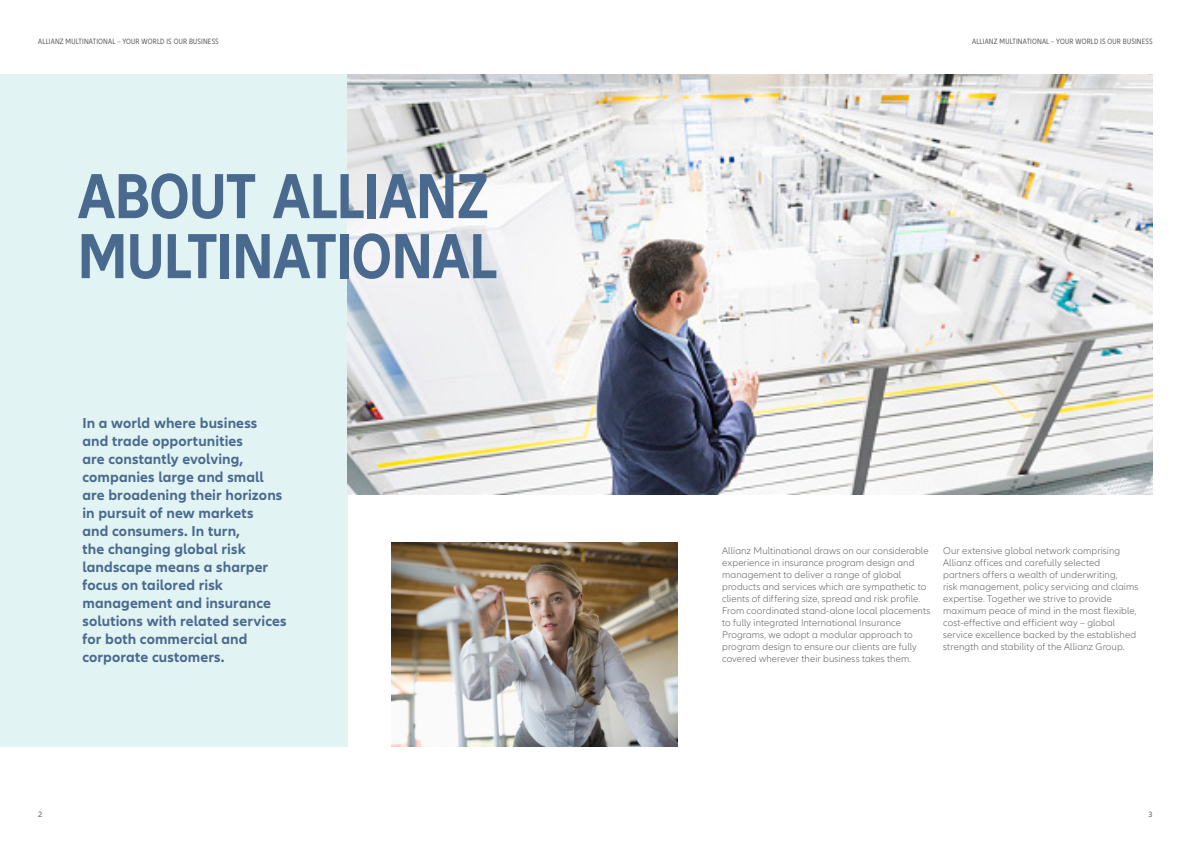
<style>
.page{position:relative;width:1191px;height:842px;background:#fff}
.page>*{position:absolute;margin:0;border:0;box-sizing:border-box;transform-origin:0 0}
.Headline_66pt{font:700 condensed 66px/60px "Allianz Neo";color:#496a8e}
.Copy{font:700 15px/18px "Allianz Neo";letter-spacing:.005em;color:#496a8e}
.Copy-2{font:300 10px/12px "Allianz Neo";letter-spacing:.01em;color:#636366}
.RunningTitle{font:condensed 8px "Allianz Neo";letter-spacing:.025em;color:#636366}
.Pagina{font:8px "Allianz Neo";color:#636366}
</style>
<div class="page">
<div style="left:0;top:74px;width:347px;height:672px;background:#e2f3f4"></div>
<img style="left:347px;top:74px;width:805px;height:420px">
<img style="left:392px;top:542px;width:286px;height:204px">
<p class="RunningTitle" style="left:38px;top:36px;width:182px">ALLIANZ MULTINATIONAL – YOUR WORLD IS OUR BUSINESS</p>
<p class="RunningTitle" style="left:972px;top:36px;width:182px">ALLIANZ MULTINATIONAL – YOUR WORLD IS OUR BUSINESS</p>
<p class="Headline_66pt" style="left:78px;top:168px;width:421px">ABOUT ALLIANZ<br>MULTINATIONAL</p>
<p class="Copy" style="left:82px;top:415px;width:176px">In a world where business</p>
<p class="Copy" style="left:82px;top:433px;width:162px">and trade opportunities</p>
<p class="Copy" style="left:82px;top:451px;width:162px">are constantly evolving,</p>
<p class="Copy" style="left:82px;top:469px;width:183px">companies large and small</p>
<p class="Copy" style="left:82px;top:487px;width:201px">are broadening their horizons</p>
<p class="Copy" style="left:82px;top:505px;width:172px">in pursuit of new markets</p>
<p class="Copy" style="left:82px;top:523px;width:159px">and consumers. In turn,</p>
<p class="Copy" style="left:82px;top:541px;width:165px">the changing global risk</p>
<p class="Copy" style="left:82px;top:559px;width:187px">landscape means a sharper focus on tailored risk</p>
<p class="Copy" style="left:82px;top:595px;width:206px">management and insurance solutions with related services for both commercial and</p>
<p class="Copy" style="left:82px;top:649px;width:144px">corporate customers.</p>
<p class="Copy-2" style="left:722px;top:545px;width:210px">Allianz Multinational draws on our considerable experience in insurance program design and management to deliver a range of global products and services which are sympathetic to clients of differing size, spread and risk profile.<br>From coordinated stand-alone local placements to fully integrated International Insurance Programs, we adopt a modular approach to program design to ensure our clients are fully covered wherever their business takes them.</p>
<p class="Copy-2" style="left:943px;top:545px;width:179px">Our extensive global network comprising<br>Allianz offices and carefully selected</p>
<p class="Copy-2" style="left:943px;top:569px;width:176px">partners offers a wealth of underwriting,</p>
<p class="Copy-2" style="left:943px;top:581px;width:197px">risk management, policy servicing and claims expertise. Together we strive to provide maximum peace of mind in the most flexible, cost-effective and efficient way – global</p>
<p class="Copy-2" style="left:943px;top:629px;width:195px">service excellence backed by the established strength and stability of the Allianz Group.</p>
<p class="Pagina" style="left:38px;top:810px;width:6px">2</p>
<p class="Pagina" style="left:1148px;top:810px;width:6px">3</p>
</div>
